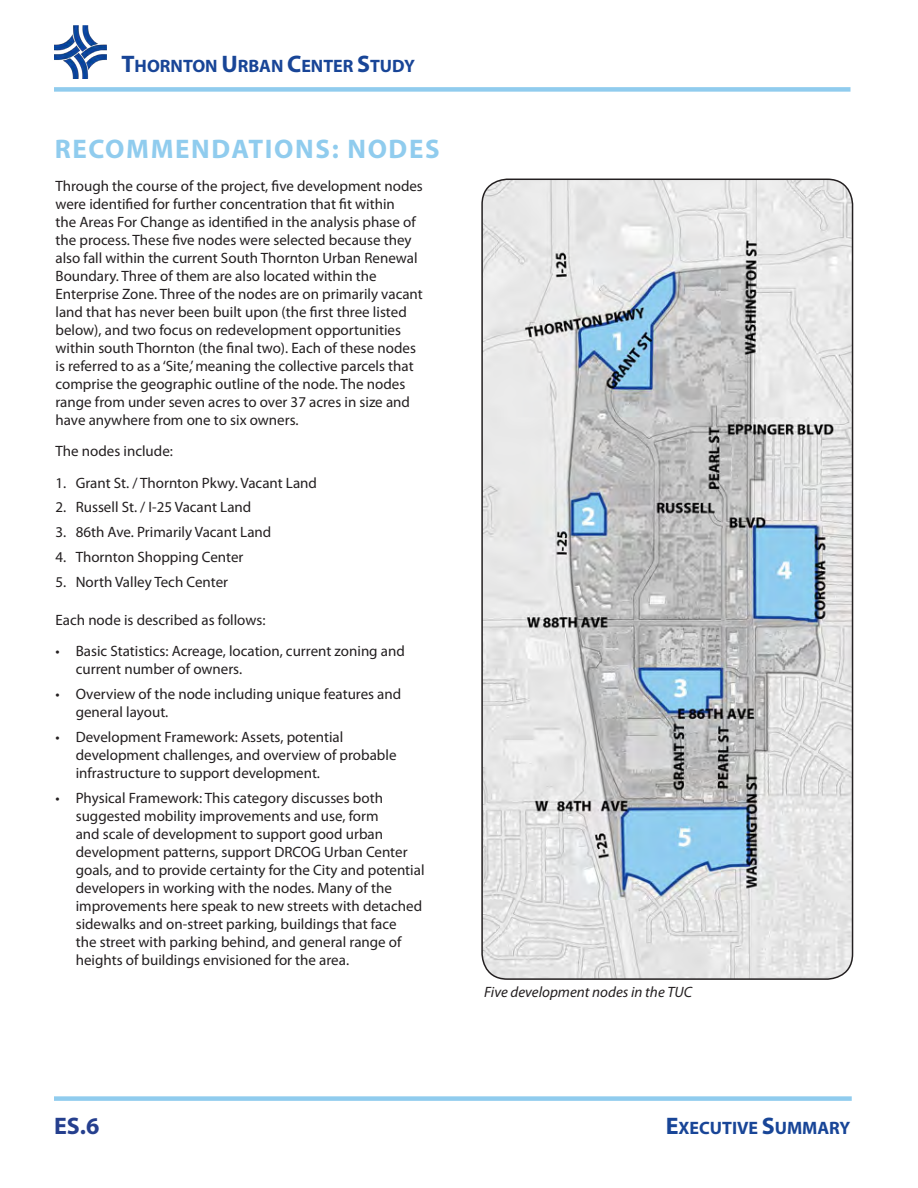
<style>
.page{position:relative;width:918px;height:1188px;background:#fff}
.page>*{position:absolute;margin:0;border:0;box-sizing:border-box;transform-origin:0 0}
.Heading_2{font:700 27px "Myriad Pro";letter-spacing:.06em;color:#90ccee}
.t1{font:700 24px "Myriad Pro";color:#253f8e}
.t2{font:700 18px "Myriad Pro";color:#184597}
.Body_Text{font:15px/18px "Myriad Pro";color:#231f20}
.Bullet_1{font:15px/18px "Myriad Pro";color:#231f20}
.Numbered_List{font:15px "Myriad Pro";color:#231f20}
.Photo_Caption{font:italic 15px "Myriad Pro";color:#231f20}
.s1{font-size:24px}
</style>
<div class="page">
<img style="left:54px;top:26px;width:53px;height:53px">
<div style="left:54px;top:87px;width:796px;height:5px;background:#90ccee"></div>
<div style="left:54px;top:1096px;width:798px;height:5px;background:#90ccee"></div>
<img style="left:482px;top:179px;width:371px;height:800px">
<div style="left:481px;top:179px;width:372px;height:801px;border:2px solid #231f20;border-radius:25px"></div>
<p class="t2" style="left:122px;top:54px;width:295px"><span class="s1">T</span>HORNTON <span class="s1">U</span>RBAN <span class="s1">C</span>ENTER <span class="s1">S</span>TUDY</p>
<p class="Heading_2" style="left:55px;top:132px;width:386px">RECOMMENDATIONS: NODES</p>
<p class="Body_Text" style="left:56px;top:176px;width:369px">Through the course of the project, five development nodes were identified for further concentration that fit within<br>the Areas For Change as identified in the analysis phase of the process. These five nodes were selected because they also fall within the current South Thornton Urban Renewal Boundary. Three of them are also located within the Enterprise Zone. Three of the nodes are on primarily vacant land that has never been built upon (the first three listed below), and two focus on redevelopment opportunities within south Thornton (the final two). Each of these nodes is referred to as a ‘Site,’ meaning the collective parcels that comprise the geographic outline of the node. The nodes range from under seven acres to over 37 acres in size and have anywhere from one to six owners.</p>
<p class="Body_Text" style="left:56px;top:442px;width:119px">The nodes include:</p>
<p class="Numbered_List" style="left:56px;top:473px;width:263px">1. Grant St. / Thornton Pkwy. Vacant Land</p>
<p class="Numbered_List" style="left:56px;top:498px;width:197px">2. Russell St. / I-25 Vacant Land</p>
<p class="Numbered_List" style="left:56px;top:523px;width:217px">3. 86th Ave. Primarily Vacant Land</p>
<p class="Numbered_List" style="left:56px;top:547px;width:190px">4. Thornton Shopping Center</p>
<p class="Numbered_List" style="left:56px;top:572px;width:174px">5. North Valley Tech Center</p>
<p class="Body_Text" style="left:56px;top:611px;width:211px">Each node is described as follows:</p>
<p class="Bullet_1" style="left:76px;top:642px;width:331px;text-indent:-20px">• Basic Statistics: Acreage, location, current zoning and current number of owners.</p>
<p class="Bullet_1" style="left:76px;top:685px;width:327px;text-indent:-20px">• Overview of the node including unique features and general layout.</p>
<p class="Bullet_1" style="left:76px;top:728px;width:322px;text-indent:-20px">• Development Framework: Assets, potential development challenges, and overview of probable infrastructure to support development.</p>
<p class="Bullet_1" style="left:76px;top:788px;width:350px;text-indent:-20px">• Physical Framework: This category discusses both suggested mobility improvements and use, form<br>and scale of development to support good urban development patterns, support DRCOG Urban Center goals, and to provide certainty for the City and potential developers in working with the nodes. Many of the improvements here speak to new streets with detached sidewalks and on-street parking, buildings that face<br>the street with parking behind, and general range of heights of buildings envisioned for the area.</p>
<p class="Photo_Caption" style="left:484px;top:982px;width:210px">Five development nodes in the TUC</p>
<h2 class="t1" style="left:54px;top:1110px;width:47px">ES.6</h2>
<p class="t2" style="left:666px;top:1116px;width:186px"><span class="s1">E</span>XECUTIVE <span class="s1">S</span>UMMARY</p>
</div>
